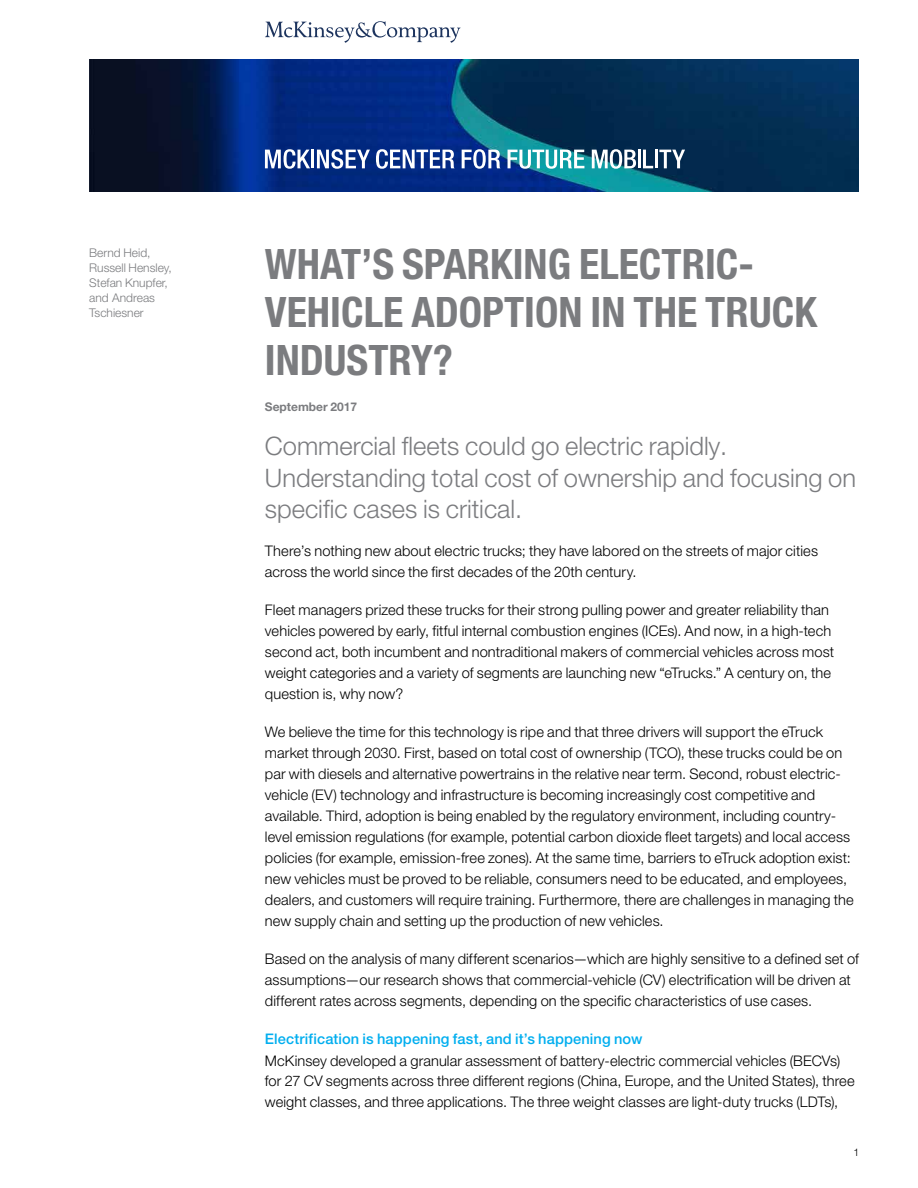
<style>
.page{position:relative;width:918px;height:1188px;background:#fff}
.page>*{position:absolute;margin:0;border:0;box-sizing:border-box;transform-origin:0 0}
.t1{font:700 condensed 42px/48px "Helvetica Neue LT Std";color:#7b7c7f}
.t2{font:300 25.5px/31.5px "Helvetica Neue LT Std";color:#7b7c7f}
.t3{font:300 14.7px/21px "Helvetica Neue LT Std";letter-spacing:.005em;color:#000}
.t4{font:500 14.7px "Helvetica Neue LT Std";letter-spacing:.01em;color:#00aeef}
.t5{font:300 12px/15px "Helvetica Neue LT Std";color:#7b7c7f}
.t6{font:700 12px "Helvetica Neue LT Std";color:#7b7c7f}
.t7{font:300 10.5px "Helvetica Neue LT Std";color:#000}
</style>
<div class="page">
<img style="left:89px;top:60px;width:769px;height:131px">
<svg style="left:265px;top:21px;width:196px;height:22px"></svg>
<hr style="left:311px;top:150px;width:3px;height:18px;background:#fff">
<svg style="left:317px;top:149px;width:53px;height:20px"></svg>
<svg style="left:265px;top:149px;width:45px;height:20px"></svg>
<svg style="left:376px;top:149px;width:79px;height:20px"></svg>
<svg style="left:462px;top:149px;width:39px;height:20px"></svg>
<svg style="left:508px;top:150px;width:76px;height:19px"></svg>
<svg style="left:592px;top:149px;width:44px;height:20px"></svg>
<hr style="left:638px;top:150px;width:3px;height:18px;background:#fff">
<svg style="left:643px;top:150px;width:10px;height:18px"></svg>
<hr style="left:655px;top:150px;width:3px;height:18px;background:#fff">
<svg style="left:659px;top:150px;width:26px;height:18px"></svg>
<p class="t5" style="left:89px;top:245px;width:84px">Bernd Heid,<br>Russell Hensley,<br>Stefan Knupfer, and Andreas<br>Tschiesner</p>
<h1 class="t1" style="left:265px;top:239px;width:554px">WHAT’S SPARKING ELECTRIC-<br>VEHICLE ADOPTION IN THE TRUCK<br>INDUSTRY?</h1>
<p class="t6" style="left:265px;top:399px;width:94px">September 2017</p>
<h2 class="t2" style="left:265px;top:430px;width:593px">Commercial fleets could go electric rapidly.<br>Understanding total cost of ownership and focusing on specific cases is critical.</h2>
<p class="t3" style="left:265px;top:540px;width:555px">There’s nothing new about electric trucks; they have labored on the streets of major cities across the world since the first decades of the 20th century.</p>
<p class="t3" style="left:265px;top:599px;width:571px">Fleet managers prized these trucks for their strong pulling power and greater reliability than vehicles powered by early, fitful internal combustion engines (ICEs). And now, in a high-tech second act, both incumbent and nontraditional makers of commercial vehicles across most weight categories and a variety of segments are launching new “eTrucks.” A century on, the question is, why now?</p>
<p class="t3" style="left:265px;top:721px;width:590px">We believe the time for this technology is ripe and that three drivers will support the eTruck market through 2030. First, based on total cost of ownership (TCO), these trucks could be on par with diesels and alternative powertrains in the relative near term. Second, robust electric&shy;vehicle (EV) technology and infrastructure is becoming increasingly cost competitive and available. Third, adoption is being enabled by the regulatory environment, including country&shy;level emission regulations (for example, potential carbon dioxide fleet targets) and local access policies (for example, emission-free zones). At the same time, barriers to eTruck adoption exist: new vehicles must be proved to be reliable, consumers need to be educated, and employees, dealers, and customers will require training. Furthermore, there are challenges in managing the new supply chain and setting up the production of new vehicles.</p>
<p class="t3" style="left:265px;top:948px;width:596px">Based on the analysis of many different scenarios—which are highly sensitive to a defined set of assumptions—our research shows that commercial-vehicle (CV) electrification will be driven at different rates across segments, depending on the specific characteristics of use cases.</p>
<p class="t4" style="left:265px;top:1030px;width:379px">Electrification is happening fast, and it’s happening now</p>
<p class="t3" style="left:265px;top:1049px;width:591px">McKinsey developed a granular assessment of battery-electric commercial vehicles (BECVs) for 27 CV segments across three different regions (China, Europe, and the United States), three weight classes, and three applications. The three weight classes are light-duty trucks (LDTs),</p>
<p class="t7" style="left:854px;top:1145px;width:7px">1</p>
</div>
